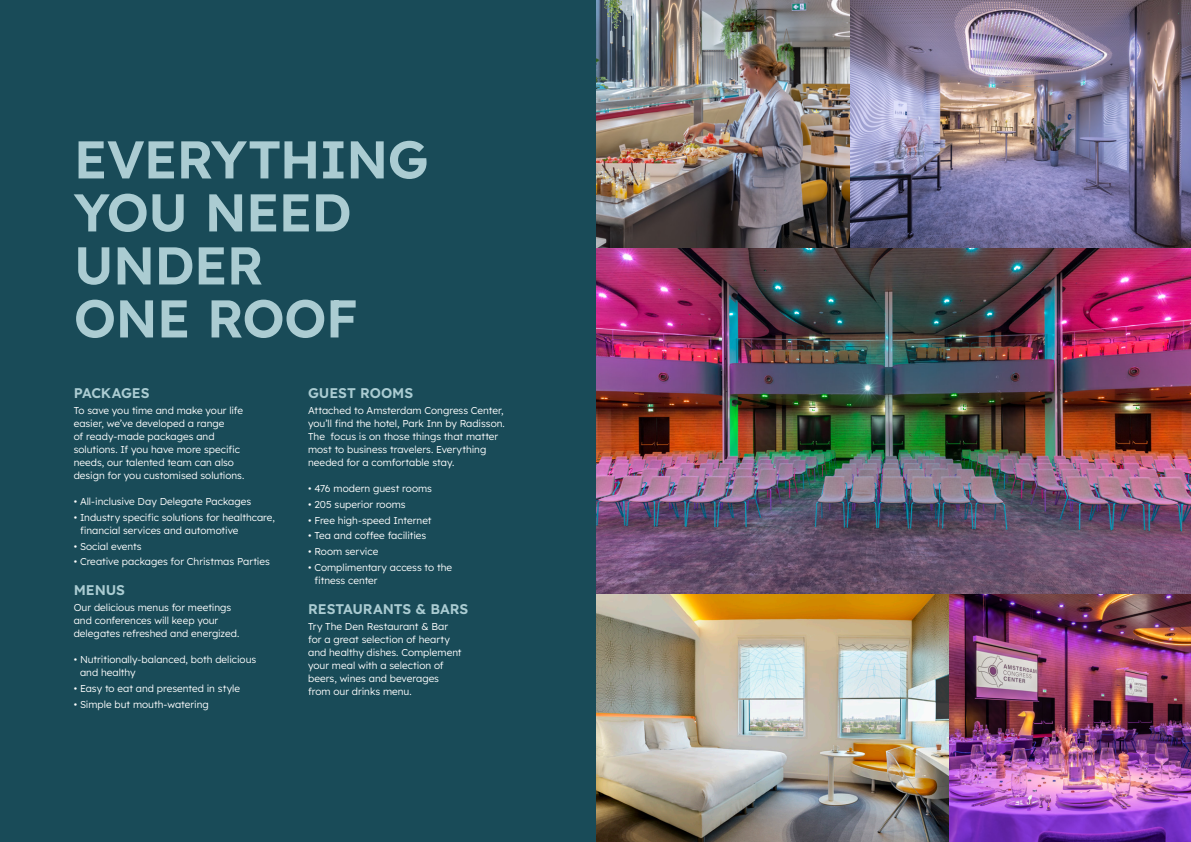
<style>
.page{position:relative;width:1191px;height:842px;background:#fff}
.page>*{position:absolute;margin:0;border:0;box-sizing:border-box;transform-origin:0 0}
.t1{font:600 53px/53px "Lexend Deca";letter-spacing:-.02em;color:#abccd2}
.t2{font:600 14px "Lexend Deca";letter-spacing:-.005em;color:#abccd2}
.t3{font:300 10px/13px "Lexend Deca";color:#fff}
</style>
<div class="page">
<img style="left:595px;top:0;width:596px;height:842px">
<div style="left:0;top:0;width:595px;height:842px;background:#194b58"></div>
<p class="t1" style="left:74px;top:129px;width:356px">EVERYTHING<br>YOU NEED<br>UNDER<br>ONE ROOF</p>
<p class="t2" style="left:74px;top:382px;width:77px">PACKAGES</p>
<p class="t3" style="left:74px;top:403px;width:171px">To save you time and make your life</p>
<p class="t3" style="left:74px;top:416px;width:152px">easier, we’ve developed a range</p>
<p class="t3" style="left:74px;top:429px;width:142px">of ready-made packages and</p>
<p class="t3" style="left:74px;top:442px;width:168px">solutions. If you have more specific</p>
<p class="t3" style="left:74px;top:455px;width:162px">needs, our talented team can also</p>
<p class="t3" style="left:74px;top:468px;width:172px">design for you customised solutions.</p>
<p class="t3" style="left:74px;top:494px;width:179px">• All-inclusive Day Delegate Packages</p>
<p class="t3" style="left:80px;top:510px;width:196px;text-indent:-6px">• Industry specific solutions for healthcare, financial services and automotive</p>
<p class="t3" style="left:74px;top:539px;width:69px">• Social events</p>
<p class="t3" style="left:74px;top:555px;width:198px">• Creative packages for Christmas Parties</p>
<p class="t2" style="left:74px;top:580px;width:53px">MENUS</p>
<p class="t3" style="left:74px;top:600px;width:159px">Our delicious menus for meetings</p>
<p class="t3" style="left:74px;top:613px;width:146px">and conferences will keep your</p>
<p class="t3" style="left:74px;top:626px;width:167px">delegates refreshed and energized.</p>
<p class="t3" style="left:80px;top:652px;width:178px;text-indent:-6px">• Nutritionally-balanced, both delicious and healthy</p>
<p class="t3" style="left:74px;top:681px;width:168px">• Easy to eat and presented in style</p>
<p class="t3" style="left:74px;top:697px;width:137px">• Simple but mouth-watering</p>
<p class="t2" style="left:308px;top:382px;width:107px">GUEST ROOMS</p>
<p class="t3" style="left:308px;top:403px;width:198px">Attached to Amsterdam Congress Center, you’ll find the hotel, Park Inn by Radisson.<br>The focus is on those things that matter most to business travelers. Everything</p>
<p class="t3" style="left:308px;top:455px;width:148px">needed for a comfortable stay.</p>
<p class="t3" style="left:308px;top:481px;width:125px">• 476 modern guest rooms</p>
<p class="t3" style="left:308px;top:497px;width:99px">• 205 superior rooms</p>
<p class="t3" style="left:308px;top:513px;width:125px">• Free high-speed Internet</p>
<p class="t3" style="left:308px;top:529px;width:120px">• Tea and coffee facilities</p>
<p class="t3" style="left:308px;top:544px;width:72px">• Room service</p>
<p class="t3" style="left:314px;top:560px;width:139px;text-indent:-6px">• Complimentary access to the fitness center</p>
<p class="t2" style="left:308px;top:598px;width:162px">RESTAURANTS &amp; BARS</p>
<p class="t3" style="left:308px;top:619px;width:141px">Try The Den Restaurant &amp; Bar</p>
<p class="t3" style="left:308px;top:632px;width:143px">for a great selection of hearty</p>
<p class="t3" style="left:308px;top:645px;width:155px">and healthy dishes. Complement</p>
<p class="t3" style="left:308px;top:658px;width:137px">your meal with a selection of</p>
<p class="t3" style="left:308px;top:671px;width:132px">beers, wines and beverages</p>
<p class="t3" style="left:308px;top:684px;width:105px">from our drinks menu.</p>
</div>
